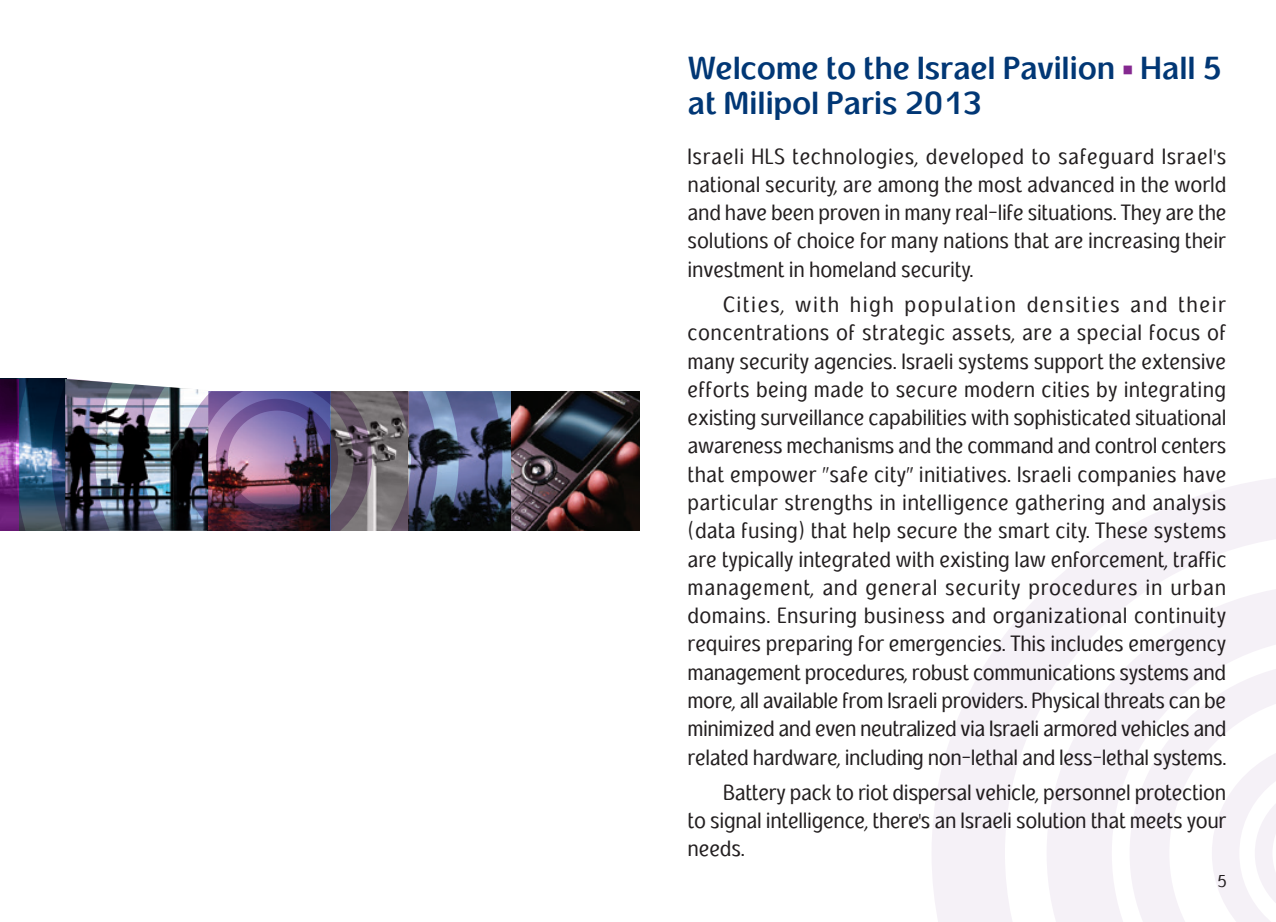
<style>
.page{position:relative;width:1276px;height:922px;background:#fff}
.page>*{position:absolute;margin:0;border:0;box-sizing:border-box;transform-origin:0 0}
.t1{font:700 32.5px/35px "E Typograph";letter-spacing:-.01em;color:#013775;scale:.95 1}
.t2{font:22.5px/28.2px "E Typograph";letter-spacing:-.015em;color:#231f20;text-align:justify;scale:.86 1}
.t3{font:22.5px/28.2px "E Typograph";letter-spacing:-.015em;color:#231f20;text-align:justify;scale:.85 1}
.t4{font:17.5px "E Typograph";color:#231f20;scale:.85 1}
</style>
<div class="page">
<img style="left:601px;top:391px;width:38px;height:139px">
<img style="left:0;top:378px;width:601px;height:152px">
<svg style="left:935px;top:478px;width:341px;height:443px"></svg>
<h1 class="t1" style="left:687px;top:50px;width:564px">Welcome to the Israel Pavilion <sup>■</sup> Hall 5 at Milipol Paris 2013</h1>
<p class="t3" style="left:687px;top:141px;width:635px">Israeli HLS technologies, developed to safeguard Israel’s national security, are among the most advanced in the world and have been proven in many real-life situations. They are the solutions of choice for many nations that are increasing their investment in homeland security.</p>
<p class="t2" style="left:687px;top:290px;width:628px;text-indent:35px">Cities, with high population densities and their concentrations of strategic assets, are a special focus of many security agencies. Israeli systems support the extensive efforts being made to secure modern cities by integrating existing surveillance capabilities with sophisticated situational awareness mechanisms and the command and control centers that empower “safe city” initiatives. Israeli companies have particular strengths in intelligence gathering and analysis (data fusing) that help secure the smart city. These systems are typically integrated with existing law enforcement, traffic management, and general security procedures in urban domains. Ensuring business and organizational continuity requires preparing for emergencies. This includes emergency management procedures, robust communications systems and more, all available from Israeli providers. Physical threats can be minimized and even neutralized via Israeli armored vehicles and related hardware, including non-lethal and less-lethal systems.</p>
<p class="t3" style="left:687px;top:777px;width:635px;text-indent:35px">Battery pack to riot dispersal vehicle, personnel protection to signal intelligence, there’s an Israeli solution that meets your needs.</p>
<p class="t4" style="left:1217px;top:868px;width:13px">5</p>
</div>
